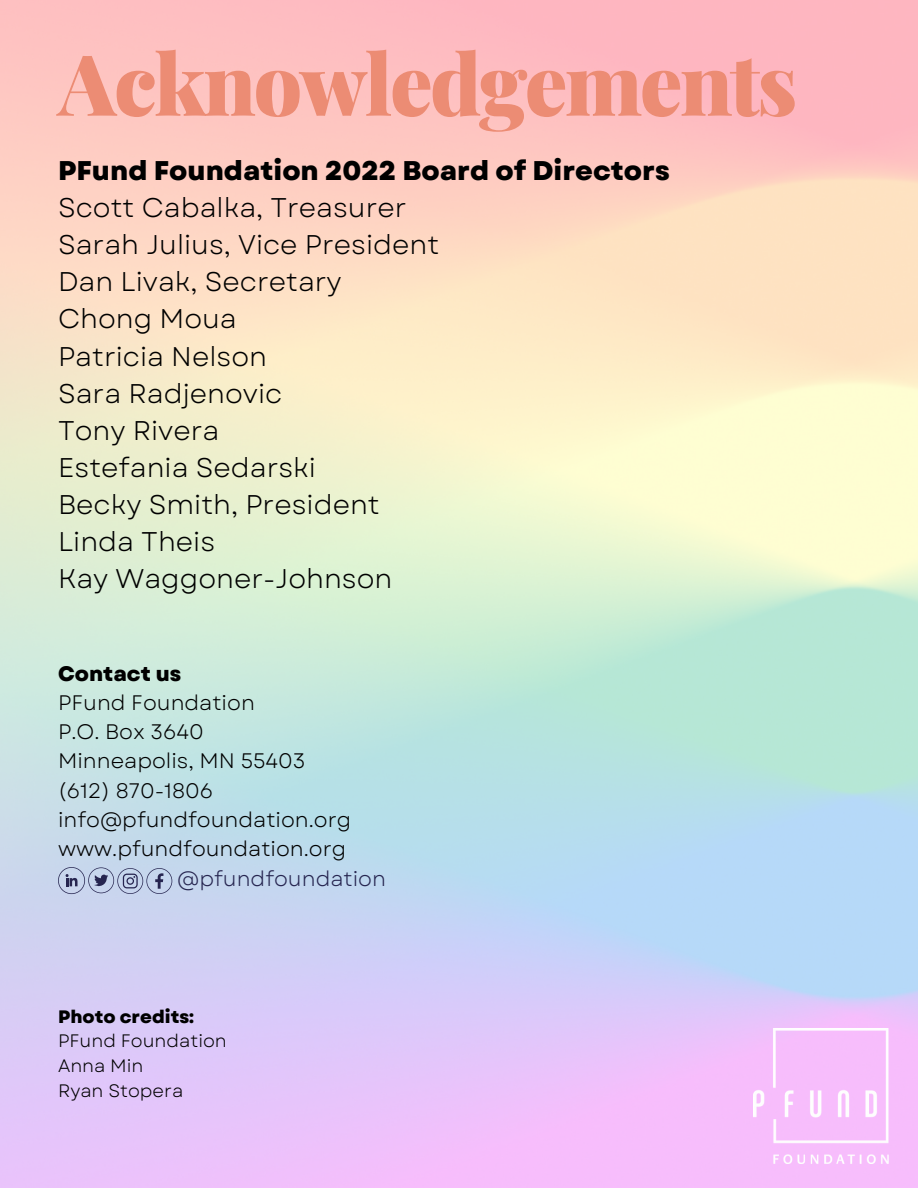
<style>
.page{position:relative;width:918px;height:1188px;background:#fff}
.page>*{position:absolute;margin:0;border:0;box-sizing:border-box;transform-origin:0 0}
.t1{font:900 84.6px "Playfair Display";letter-spacing:-.03em;color:#ec8c74}
.t2{font:27px/37.2px "Garet";color:#000}
.t3{font:800 27px "Garet";color:#000}
.t4{font:21px/29.2px "Garet";color:#000}
.t5{font:21px "Garet";color:#262550}
.t6{font:800 21px "Garet";color:#000}
.t7{font:18px/24.8px "Garet";color:#000}
.t8{font:800 18px "Garet";color:#000}
</style>
<div class="page">
<img style="left:754px;top:1029px;width:145px;height:135px">
<svg style="left:58px;top:867px;width:114px;height:27px;background:#aab5d0"></svg>
<h1 class="t1" style="left:58px;top:24px;width:741px">Acknowledgements</h1>
<p class="t3" style="left:58px;top:151px;width:613px">PFund Foundation 2022 Board of Directors</p>
<p class="t2" style="left:58px;top:189px;width:383px">Scott Cabalka, Treasurer<br>Sarah Julius, Vice President<br>Dan Livak, Secretary<br>Chong Moua<br>Patricia Nelson<br>Sara Radjenovic<br>Tony Rivera<br>Estefania Sedarski<br>Becky Smith, President<br>Linda Theis<br>Kay Waggoner-Johnson</p>
<p class="t6" style="left:58px;top:658px;width:125px">Contact us</p>
<p class="t4" style="left:58px;top:688px;width:295px">PFund Foundation<br>P.O. Box 3640<br>Minneapolis, MN 55403 (612) 870-1806 info@pfundfoundation.org www.pfundfoundation.org</p>
<p class="t5" style="left:177px;top:864px;width:210px">@pfundfoundation</p>
<p class="t8" style="left:58px;top:1003px;width:138px">Photo credits:</p>
<p class="t7" style="left:58px;top:1029px;width:170px">PFund Foundation<br>Anna Min<br>Ryan Stopera</p>
</div>
